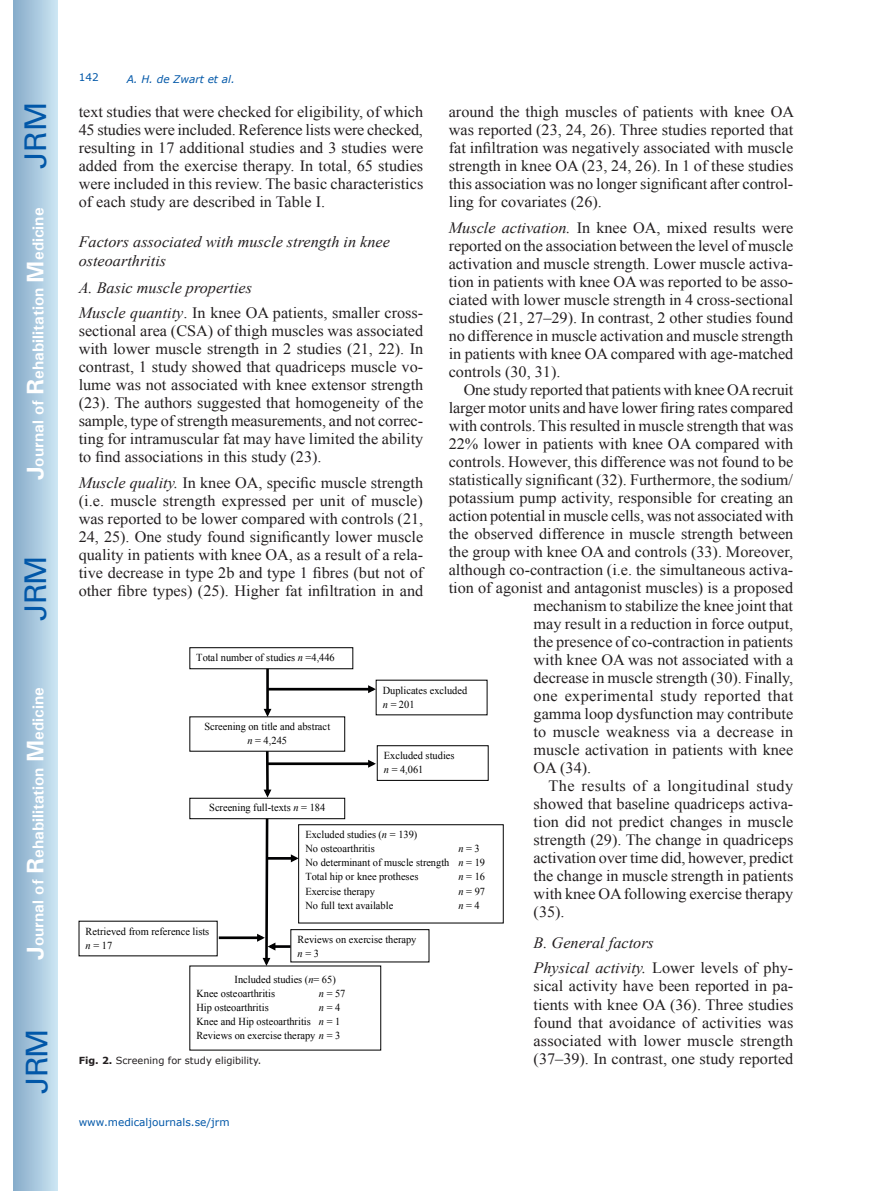
<style>
.page{position:relative;width:872px;height:1191px;background:#fff}
.page>*{position:absolute;margin:0;border:0;box-sizing:border-box;transform-origin:0 0}
.t1{font:30px "Univers";letter-spacing:-.03em;color:#0157a8}
.t2{font:15.75px/18px "Times New Roman";color:#231f20;text-align:justify}
.t3{font:italic 15.75px/25.5px "Times New Roman";color:#231f20}
.t4{font:700 15.75px "Univers";color:#fff}
.t5{font:15.75px "Times New Roman";letter-spacing:.025em;color:#231f20}
.t6{font:15.75px "Times New Roman";letter-spacing:.02em;color:#231f20}
.t7{font:10.65px/14.1px "Times New Roman";color:#000001}
.t8{font:10.5px "Verdana";color:#0157a8}
.t9{font:italic 10.5px "Verdana";color:#0157a8}
.t10{font:9.75px "Verdana";color:#231f20}
.s1{font-size:24px}
.s2{font-style:normal}
.s3{font-style:italic}
.s4{font-weight:700}
</style>
<div class="page">
<div style="left:14px;top:0;width:43px;height:1191px;background:linear-gradient(to right,#88acca,#cbe5f2)"></div>
<img style="left:190px;top:969px;width:1px;height:77px">
<div style="left:189px;top:647px;width:164px;height:22px;border:1px solid #000001"></div>
<img style="left:190px;top:651px;width:163px;height:14px">
<hr style="left:266px;top:668px;width:3px;height:46px;background:#000001">
<svg style="left:264px;top:709px;width:7px;height:7px"></svg>
<img style="left:190px;top:720px;width:1px;height:27px">
<hr style="left:267px;top:688px;width:106px;height:2px;background:#000001">
<svg style="left:368px;top:685px;width:8px;height:8px"></svg>
<div style="left:189px;top:798px;width:156px;height:21px;border:1px solid #000001"></div>
<img style="left:190px;top:802px;width:154px;height:13px">
<img style="left:376px;top:684px;width:111px;height:27px">
<hr style="left:267px;top:762px;width:106px;height:3px;background:#000001">
<svg style="left:368px;top:759px;width:8px;height:8px"></svg>
<div style="left:377px;top:745px;width:111px;height:35px;border:1px solid #000001"></div>
<img style="left:377px;top:749px;width:111px;height:28px">
<hr style="left:266px;top:751px;width:3px;height:44px;background:#000001">
<svg style="left:264px;top:789px;width:7px;height:8px"></svg>
<div style="left:298px;top:824px;width:205px;height:99px;border:1px solid #000001"></div>
<img style="left:299px;top:828px;width:204px;height:91px">
<hr style="left:267px;top:857px;width:29px;height:2px;background:#000001">
<svg style="left:291px;top:854px;width:8px;height:8px"></svg>
<img style="left:79px;top:924px;width:138px;height:28px">
<hr style="left:219px;top:936px;width:43px;height:3px;background:#000001">
<div style="left:290px;top:929px;width:139px;height:33px;border:1px solid #000001"></div>
<img style="left:291px;top:933px;width:138px;height:25px">
<hr style="left:270px;top:945px;width:21px;height:3px;background:#000001">
<svg style="left:257px;top:817px;width:18px;height:149px"></svg>
<h1 class="t1" style="left:18px;top:169px;width:68px;rotate:-90deg">JRM</h1>
<p class="t4" style="left:28px;top:480px;width:274px;rotate:-90deg"><span class="s1">J</span>ournal of <span class="s1">R</span>ehabilitation <span class="s1">M</span>edicine</p>
<h1 class="t1" style="left:18px;top:620px;width:67px;rotate:-90deg">JRM</h1>
<p class="t4" style="left:28px;top:959px;width:274px;rotate:-90deg"><span class="s1">J</span>ournal of <span class="s1">R</span>ehabilitation <span class="s1">M</span>edicine</p>
<h1 class="t1" style="left:19px;top:1093px;width:67px;rotate:-90deg">JRM</h1>
<p class="t8" style="left:79px;top:70px;width:22px">142</p>
<p class="t9" style="left:127px;top:72px;width:110px">A. H. de Zwart et al.</p>
<p class="t2" style="left:79px;top:103px;width:346px">text studies that were checked for eligibility, of which 45 studies were included. Reference lists were checked, resulting in 17 additional studies and 3 studies were added from the exercise therapy. In total, 65 studies were included in this review. The basic characteristics of each study are described in Table I.</p>
<p class="t3" style="left:79px;top:232px;width:313px;line-height:18.9px">Factors associated with muscle strength in knee osteoarthritis</p>
<p class="t3" style="left:79px;top:274px;width:346px">A. Basic muscle properties<br>Muscle quantity<span class="s2">. In knee OA patients, smaller cross-</span></p>
<p class="t2" style="left:79px;top:321px;width:346px">sectional area (CSA) of thigh muscles was associated with lower muscle strength in 2 studies (21, 22). In contrast, 1 study showed that quadriceps muscle vo&shy;lume was not associated with knee extensor strength (23). The authors suggested that homogeneity of the sample, type of strength measurements, and not correc&shy;ting for intramuscular fat may have limited the ability to find associations in this study (23).</p>
<p class="t2" style="left:79px;top:473px;width:346px"><span class="s3">Muscle quality.</span> In knee OA, specific muscle strength (i.e. muscle strength expressed per unit of muscle) was reported to be lower compared with controls (21, 24, 25). One study found significantly lower muscle quality in patients with knee OA, as a result of a rela&shy;tive decrease in type 2b and type 1 fibres (but not of other fibre types) (25). Higher fat infiltration in and</p>
<p class="t2" style="left:449px;top:103px;width:347px">around the thigh muscles of patients with knee OA was reported (23, 24, 26). Three studies reported that fat infiltration was negatively associated with muscle strength in knee OA (23, 24, 26). In 1 of these studies this association was no longer significant after control&shy;ling for covariates (26).</p>
<p class="t2" style="left:449px;top:218px;width:346px"><span class="s3">Muscle activation.</span> In knee OA, mixed results were reported on the association between the level of muscle activation and muscle strength. Lower muscle activa&shy;tion in patients with knee OA was reported to be asso&shy;ciated with lower muscle strength in 4 cross-sectional studies (21, 27–29). In contrast, 2 other studies found no difference in muscle activation and muscle strength in patients with knee OA compared with age-matched controls (30, 31).</p>
<p class="t2" style="left:464px;top:380px;width:331px">One study reported that patients with knee OA recruit</p>
<p class="t2" style="left:449px;top:398px;width:346px">larger motor units and have lower firing rates compared</p>
<p class="t2" style="left:449px;top:416px;width:346px">with controls. This resulted in muscle strength that was</p>
<p class="t2" style="left:449px;top:434px;width:346px">22% lower in patients with knee OA compared with</p>
<p class="t2" style="left:449px;top:452px;width:346px">controls. However, this difference was not found to be</p>
<p class="t2" style="left:449px;top:470px;width:346px">statistically significant (32). Furthermore, the sodium/</p>
<p class="t2" style="left:449px;top:488px;width:346px">potassium pump activity, responsible for creating an</p>
<p class="t2" style="left:449px;top:506px;width:346px">action potential in muscle cells, was not associated with</p>
<p class="t2" style="left:449px;top:524px;width:346px">the observed difference in muscle strength between</p>
<p class="t2" style="left:449px;top:542px;width:346px">the group with knee OA and controls (33). Moreover,</p>
<p class="t2" style="left:449px;top:560px;width:346px">although co-contraction (i.e. the simultaneous activa-</p>
<p class="t2" style="left:449px;top:578px;width:346px">tion of agonist and antagonist muscles) is a proposed</p>
<p class="t2" style="left:533px;top:596px;width:261px">mechanism to stabilize the knee joint that</p>
<p class="t2" style="left:533px;top:614px;width:261px">may result in a reduction in force output,</p>
<p class="t2" style="left:533px;top:632px;width:261px">the presence of co-contraction in patients</p>
<p class="t2" style="left:533px;top:650px;width:261px">with knee OA was not associated with a</p>
<p class="t2" style="left:533px;top:668px;width:261px">decrease in muscle strength (30). Finally,</p>
<p class="t5" style="left:533px;top:685px;width:261px">one experimental study reported that</p>
<p class="t2" style="left:533px;top:704px;width:261px">gamma loop dysfunction may contribute</p>
<p class="t2" style="left:533px;top:722px;width:261px">to muscle weakness via a decrease in</p>
<p class="t2" style="left:533px;top:740px;width:261px">muscle activation in patients with knee</p>
<p class="t2" style="left:533px;top:758px;width:59px">OA (34).</p>
<p class="t6" style="left:548px;top:775px;width:246px">The results of a longitudinal study</p>
<p class="t2" style="left:533px;top:794px;width:261px">showed that baseline quadriceps activa-</p>
<p class="t2" style="left:533px;top:812px;width:261px">tion did not predict changes in muscle</p>
<p class="t2" style="left:533px;top:830px;width:261px">strength (29). The change in quadriceps</p>
<p class="t2" style="left:533px;top:848px;width:261px">activation over time did, however, predict</p>
<p class="t2" style="left:533px;top:866px;width:261px">the change in muscle strength in patients</p>
<p class="t2" style="left:533px;top:884px;width:261px">with knee OA following exercise therapy</p>
<p class="t2" style="left:533px;top:902px;width:33px">(35).</p>
<p class="t3" style="left:533px;top:929px;width:261px">B. General factors<br>Physical activity. <span class="s2">Lower levels of phy-</span></p>
<p class="t2" style="left:533px;top:977px;width:261px">sical activity have been reported in pa&shy;tients with knee OA (36). Three studies found that avoidance of activities was associated with lower muscle strength</p>
<p class="t7" style="left:196px;top:650px;width:140px">Total number of studies <span class="s3">n</span> =4,446</p>
<p class="t7" style="left:383px;top:683px;width:86px">Duplicates excluded <span class="s3">n</span> = 201</p>
<p class="t7" style="left:204px;top:719px;width:127px;text-align:center">Screening on title and abstract <span class="s3">n</span> = 4,245</p>
<p class="t7" style="left:384px;top:748px;width:72px">Excluded studies <span class="s3">n</span> = 4,061</p>
<p class="t7" style="left:209px;top:800px;width:118px">Screening full-texts <span class="s3">n</span> = 184</p>
<p class="t7" style="left:305px;top:827px;width:114px">Excluded studies (<span class="s3">n</span> = 139)<br>No osteoarthritis</p>
<p class="t7" style="left:305px;top:841px;width:181px;text-indent:153px"><span class="s3">n</span>=3<br>No determinant of muscle strength <span class="s3">n</span> = 19<br>Total hip or knee protheses</p>
<p class="t7" style="left:458px;top:869px;width:28px"><span class="s3">n</span>=16</p>
<p class="t7" style="left:305px;top:883px;width:71px">Exercise therapy</p>
<p class="t7" style="left:458px;top:883px;width:28px"><span class="s3">n</span>=97</p>
<p class="t7" style="left:305px;top:898px;width:89px">No full text available</p>
<p class="t7" style="left:458px;top:898px;width:23px"><span class="s3">n</span>=4</p>
<p class="t7" style="left:86px;top:923px;width:125px">Retrieved from reference lists <span class="s3">n</span>=17</p>
<p class="t7" style="left:297px;top:932px;width:120px">Reviews on exercise therapy <span class="s3">n</span>=3</p>
<p class="t7" style="left:196px;top:971px;width:141px;text-indent:38px">Included studies (<span class="s3">n</span>= 65)<br>Knee osteoarthritis</p>
<p class="t7" style="left:319px;top:986px;width:28px"><span class="s3">n</span>=57</p>
<p class="t7" style="left:196px;top:1000px;width:74px">Hip osteoarthritis</p>
<p class="t7" style="left:196px;top:1000px;width:145px;text-align:justify;text-indent:122px"><span class="s3">n</span>=4<br>Knee and Hip osteoarthritis <span class="s3">n</span> = 1<br>Reviews on exercise therapy <span class="s3">n</span> = 3</p>
<p class="t10" style="left:79px;top:1053px;width:184px"><span class="s4">Fig. 2.</span> Screening for study eligibility.</p>
<p class="t2" style="left:533px;top:1049px;width:261px">(37–39). In contrast, one study reported</p>
<p class="t8" style="left:79px;top:1114px;width:152px">www.medicaljournals.se/jrm</p>
</div>
